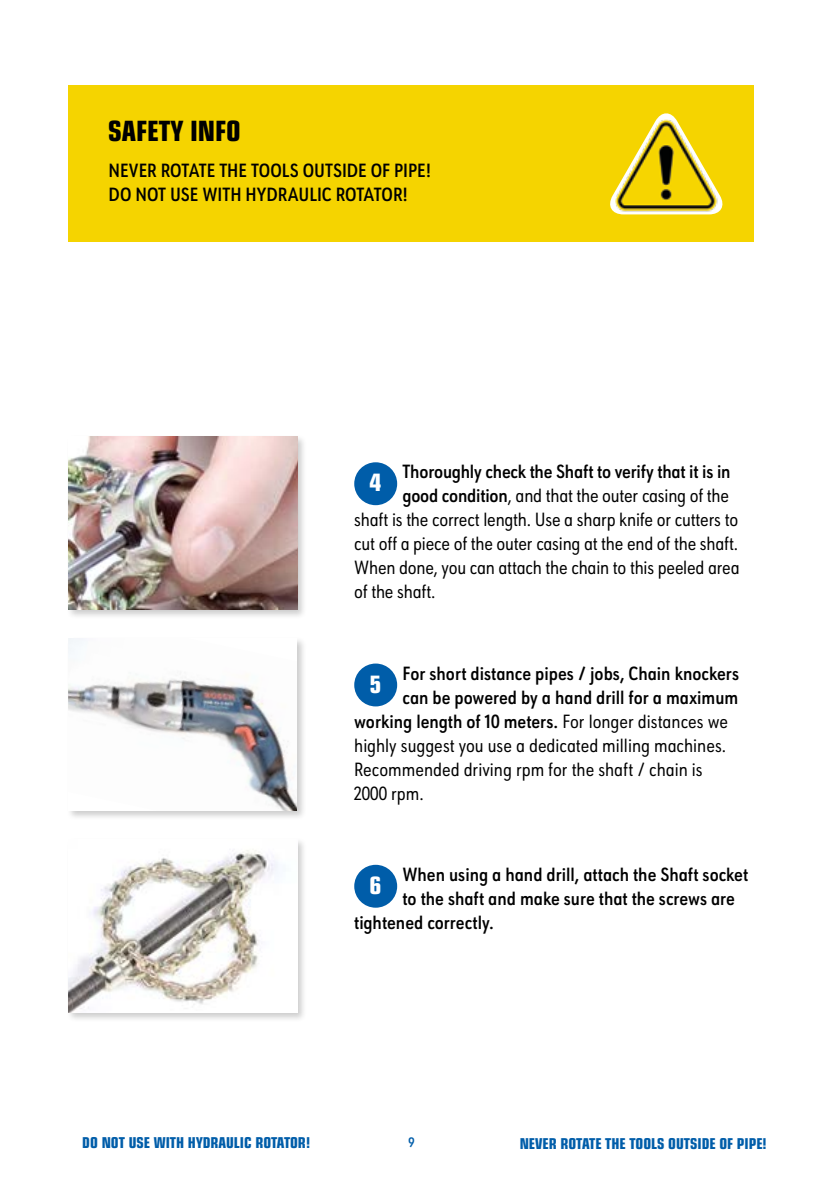
<style>
.page{position:relative;width:840px;height:1191px;background:#fff}
.page>*{position:absolute;margin:0;border:0;box-sizing:border-box;transform-origin:0 0}
.t1{font:700 condensed 28px "Eurostile LT Pro";color:#000}
.t2{font:700 condensed 24px "Eurostile LT Pro";color:#fff}
.t3{font:600 20px/24px "URW Geometric Cond";color:#000}
.t4{font:20px "URW Geometric Cond";letter-spacing:-.01em;color:#000}
.t5{font:700 condensed 15px "Eurostile LT Pro";color:#005da9}
.t6{font:600 14.4px "URW Geometric Cond";color:#005da9}
.s1{font-weight:600}
.s2{font-weight:400}
</style>
<div class="page">
<div style="left:66px;top:636px;width:241px;height:185px;background:#000;opacity:.2"></div>
<img style="left:68px;top:638px;width:229px;height:173px">
<div style="left:68px;top:85px;width:686px;height:157px;background:#f5d400"></div>
<svg style="left:610px;top:113px;width:113px;height:101px"></svg>
<img style="left:615px;top:120px;width:104px;height:93px">
<div style="left:66px;top:837px;width:241px;height:185px;background:#000;opacity:.2"></div>
<img style="left:68px;top:839px;width:229px;height:173px">
<div style="left:66px;top:434px;width:241px;height:185px;background:#000;opacity:.2"></div>
<img style="left:68px;top:437px;width:229px;height:172px">
<div style="left:355px;top:665px;width:40px;height:40px;background:#005da9;border-radius:50%"></div>
<div style="left:354px;top:663px;width:43px;height:43px;border:3px solid #005da9;border-radius:50%"></div>
<div style="left:355px;top:866px;width:40px;height:40px;background:#005da9;border-radius:50%"></div>
<div style="left:354px;top:864px;width:43px;height:43px;border:3px solid #005da9;border-radius:50%"></div>
<div style="left:355px;top:464px;width:40px;height:40px;background:#005da9;border-radius:50%"></div>
<div style="left:354px;top:462px;width:43px;height:43px;border:3px solid #005da9;border-radius:50%"></div>
<h1 class="t1" style="left:108px;top:114px;width:134px">SAFETY INFO</h1>
<p class="t3" style="left:109px;top:157px;width:324px">NEVER ROTATE THE TOOLS OUTSIDE OF PIPE!<br>DO NOT USE WITH HYDRAULIC ROTATOR!</p>
<p class="t3" style="left:402px;top:458px;width:329px">Thoroughly check the Shaft to verify that it is in</p>
<p class="t4" style="left:402px;top:482px;width:328px"><span class="s1">good condition</span>, and that the outer casing of the</p>
<p class="t4" style="left:354px;top:506px;width:385px">shaft is the correct length. Use a sharp knife or cutters to</p>
<p class="t4" style="left:354px;top:530px;width:385px">cut off a piece of the outer casing at the end of the shaft.</p>
<p class="t4" style="left:354px;top:554px;width:386px">When done, you can attach the chain to this peeled area</p>
<p class="t4" style="left:354px;top:578px;width:83px">of the shaft.</p>
<p class="t2" style="left:369px;top:468px;width:13px">4</p>
<p class="t3" style="left:402px;top:659px;width:338px">For short distance pipes / jobs, Chain knockers</p>
<p class="t3" style="left:402px;top:683px;width:337px">can be powered by a hand drill for a maximum</p>
<p class="t3" style="left:354px;top:707px;width:375px">working length of 10 meters. <span class="s2">For longer distances we</span></p>
<p class="t4" style="left:354px;top:731px;width:373px">highly suggest you use a dedicated milling machines.</p>
<p class="t4" style="left:354px;top:755px;width:350px">Recommended driving rpm for the shaft / chain is</p>
<p class="t4" style="left:354px;top:779px;width:71px">2000 rpm.</p>
<p class="t2" style="left:369px;top:669px;width:13px">5</p>
<p class="t3" style="left:402px;top:861px;width:347px">When using a hand drill, attach the Shaft socket</p>
<p class="t3" style="left:402px;top:885px;width:334px">to the shaft and make sure that the screws are</p>
<p class="t3" style="left:354px;top:909px;width:141px">tightened correctly.</p>
<p class="t2" style="left:369px;top:870px;width:13px">6</p>
<p class="t5" style="left:82px;top:1133px;width:229px">DO NOT USE WITH HYDRAULIC ROTATOR!</p>
<p class="t6" style="left:408px;top:1132px;width:8px">9</p>
<p class="t5" style="left:519px;top:1134px;width:248px">NEVER ROTATE THE TOOLS OUTSIDE OF PIPE!</p>
</div>
